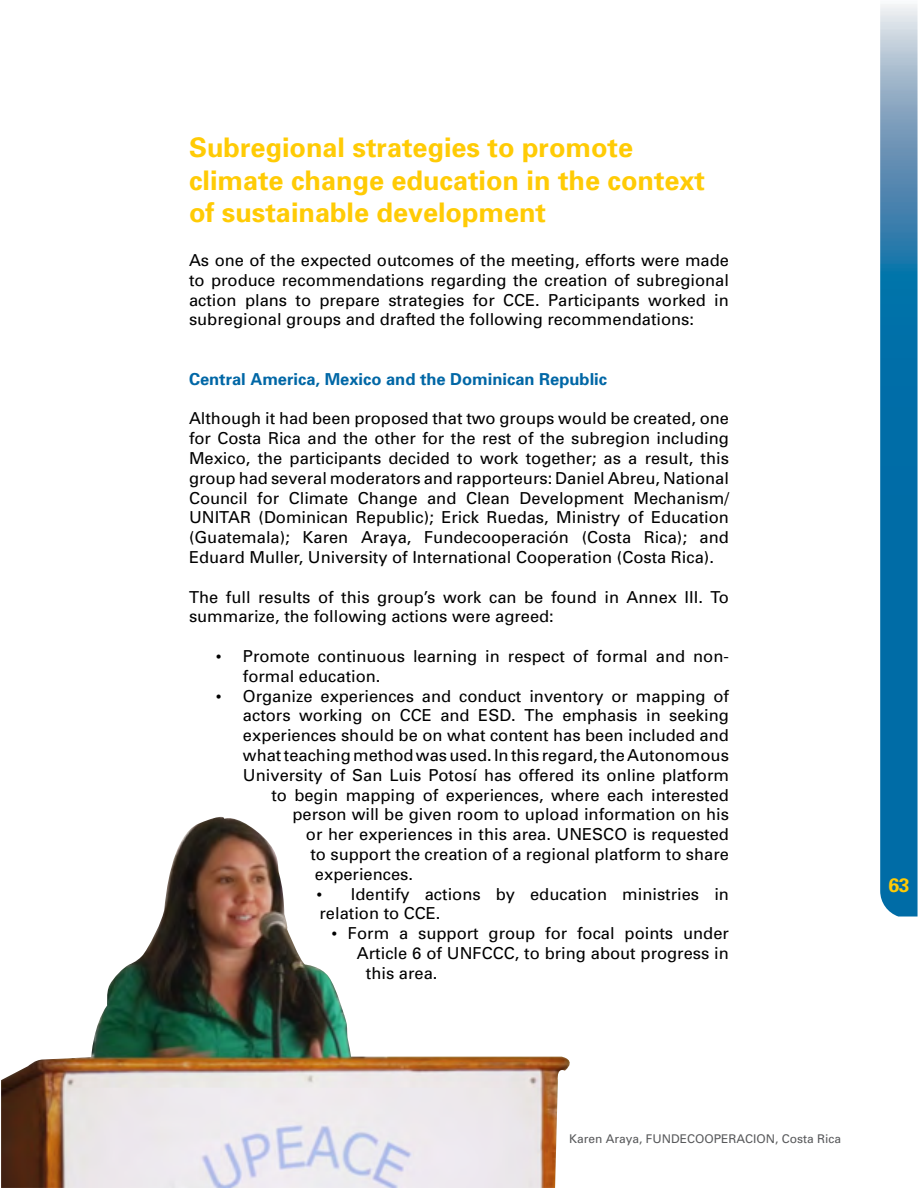
<style>
.page{position:relative;width:918px;height:1188px;background:#fff}
.page>*{position:absolute;margin:0;border:0;box-sizing:border-box;transform-origin:0 0}
.t1{font:700 27px/32.4px "Univers";color:#ffcb05}
.t2{font:700 19.5px "Univers";color:#ffcb05}
.t3{font:16.5px/19.8px "Univers";color:#000}
.t4{font:700 16.5px "Univers";color:#0067a6}
.t5{font:12px "Univers";color:#58595b}
.s1{font-family:"Times New Roman"}
</style>
<div class="page">
<img style="left:1px;top:816px;width:569px;height:372px">
<img style="left:880px;top:4px;width:38px;height:913px">
<h1 class="t1" style="left:189px;top:130px;width:518px">Subregional strategies to promote climate change education in the context of sustainable development</h1>
<p class="t3" style="left:189px;top:250px;width:542px;text-align:justify">As one of the expected outcomes of the meeting, efforts were made to produce recommendations regarding the creation of subregional action plans to prepare strategies for CCE. Participants worked in subregional groups and drafted the following recommendations:</p>
<p class="t4" style="left:189px;top:368px;width:420px">Central America, Mexico and the Dominican Republic</p>
<p class="t3" style="left:189px;top:408px;width:542px;text-align:justify">Although it had been proposed that two groups would be created, one for Costa Rica and the other for the rest of the subregion including Mexico, the participants decided to work together; as a result, this group had several moderators and rapporteurs: Daniel Abreu, National Council for Climate Change and Clean Development Mechanism/ UNITAR (Dominican Republic); Erick Ruedas, Ministry of Education (Guatemala); Karen Araya, Fundecooperación (Costa Rica); and Eduard Muller, University of International Cooperation (Costa Rica).</p>
<p class="t3" style="left:189px;top:587px;width:542px">The full results of this group’s work can be found in Annex III. To summarize, the following actions were agreed:</p>
<p class="t3" style="left:243px;top:646px;width:488px;text-indent:-27px"><span class="s1">•</span> Promote continuous learning in respect of formal and non&shy;formal education.</p>
<p class="t3" style="left:216px;top:686px;width:514px"><span class="s1">•</span> Organize experiences and conduct inventory or mapping of</p>
<p class="t3" style="left:243px;top:705px;width:487px">actors working on CCE and ESD. The emphasis in seeking</p>
<p class="t3" style="left:243px;top:725px;width:487px">experiences should be on what content has been included and</p>
<p class="t3" style="left:243px;top:745px;width:487px">what teaching method was used. In this regard, the Autonomous</p>
<p class="t3" style="left:243px;top:765px;width:488px">University of San Luis Potosí has offered its online platform</p>
<p class="t3" style="left:271px;top:785px;width:459px">to begin mapping of experiences, where each interested</p>
<p class="t3" style="left:292px;top:804px;width:438px">person will be given room to upload information on his</p>
<p class="t3" style="left:306px;top:824px;width:425px">or her experiences in this area. UNESCO is requested</p>
<p class="t3" style="left:310px;top:844px;width:420px">to support the creation of a regional platform to share</p>
<p class="t3" style="left:315px;top:864px;width:100px">experiences.</p>
<p class="t3" style="left:316px;top:884px;width:414px"><span class="s1">•</span> Identify actions by education ministries in relation to CCE.</p>
<p class="t3" style="left:331px;top:923px;width:399px"><span class="s1">•</span> Form a support group for focal points under</p>
<p class="t3" style="left:357px;top:943px;width:373px">Article 6 of UNFCCC, to bring about progress in</p>
<p class="t3" style="left:366px;top:963px;width:73px">this area.</p>
<p class="t2" style="left:889px;top:872px;width:23px">63</p>
<p class="t5" style="left:569px;top:1132px;width:274px">Karen Araya, FUNDECOOPERACION, Costa Rica</p>
</div>
